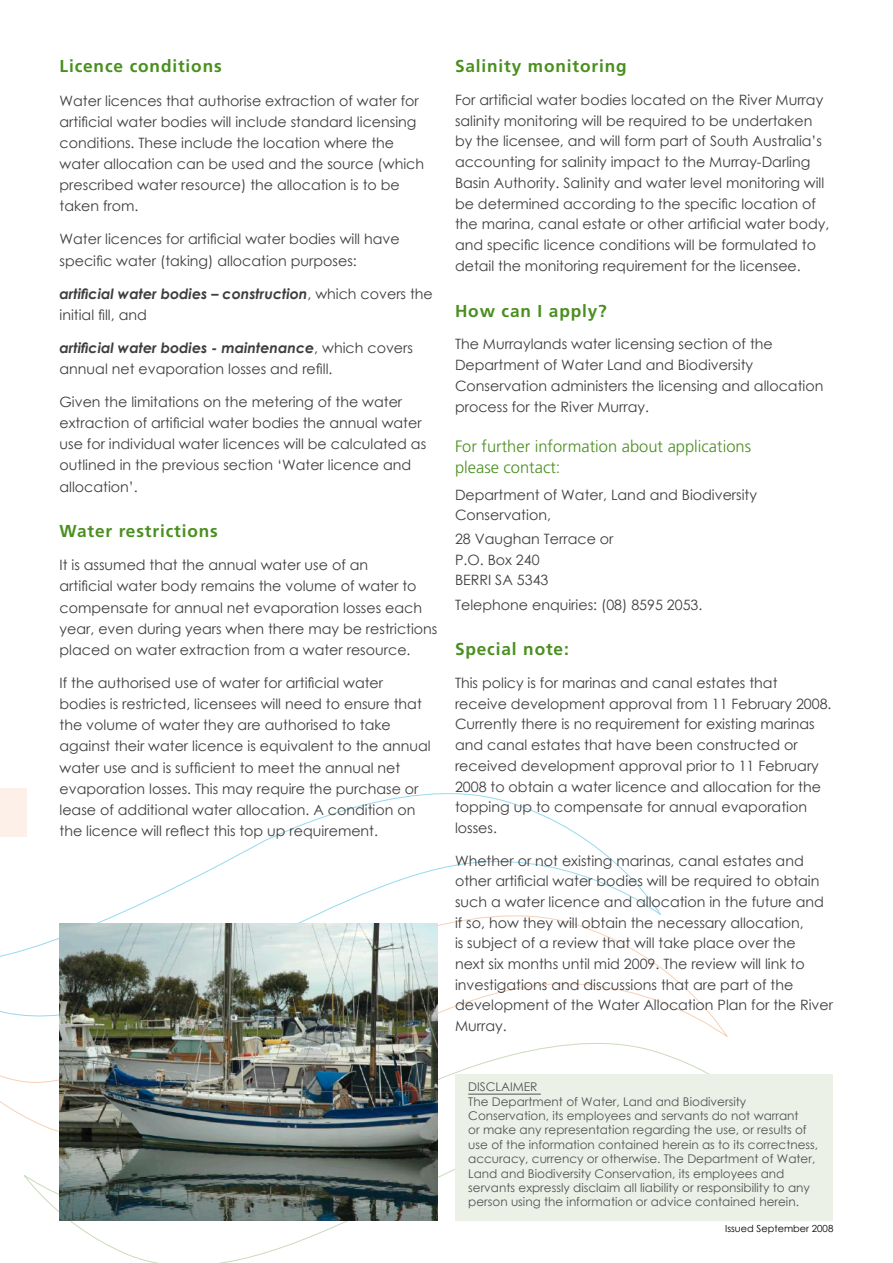
<style>
.page{position:relative;width:893px;height:1263px;background:#fff}
.page>*{position:absolute;margin:0;border:0;box-sizing:border-box;transform-origin:0 0}
.t1{font:700 17.25px "Frutiger";letter-spacing:.05em;color:#4a8f20}
.t2{font:300 16.5px/21px "Frutiger";color:#4a8f20}
.t3{font:14.25px/20.7px "Century Gothic";color:#3e3e40}
.t4{font:italic 700 14.25px/21.1px "Century Gothic";color:#3e3e40}
.t5{font:12px/14.4px "Century Gothic";color:#525254}
.t6{font:9.75px "Century Gothic";color:#000}
.s1{font-weight:400;font-style:normal}
.s2{font-weight:700;font-style:italic}
</style>
<div class="page">
<svg style="left:0;top:793px;width:644px;height:99px"></svg>
<svg style="left:0;top:892px;width:716px;height:224px"></svg>
<svg style="left:23px;top:1020px;width:787px;height:243px"></svg>
<div style="left:455px;top:1073px;width:378px;height:147px;background:#ebf1e6"></div>
<hr style="left:468px;top:1094px;width:73px;height:1px;background:#525254">
<div style="left:0;top:788px;width:27px;height:48px;background:#fdf0e8"></div>
<img style="left:60px;top:923px;width:378px;height:297px">
<p class="t1" style="left:60px;top:56px;width:164px">Licence conditions</p>
<p class="t3" style="left:60px;top:90px;width:366px;line-height:21.1px">Water licences that authorise extraction of water for artificial water bodies will include standard licensing conditions. These include the location where the water allocation can be used and the source (which prescribed water resource) the allocation is to be taken from.</p>
<p class="t3" style="left:60px;top:228px;width:342px;line-height:21.1px">Water licences for artificial water bodies will have specific water (taking) allocation purposes:</p>
<p class="t4" style="left:60px;top:282px;width:375px">artificial water bodies – construction<span class="s1">, which covers the initial fill, and</span></p>
<p class="t3" style="left:60px;top:337px;width:355px;line-height:21.1px"><span class="s2">artificial water bodies - maintenance</span>, which covers annual net evaporation losses and refill.</p>
<p class="t3" style="left:60px;top:391px;width:368px;line-height:21.1px">Given the limitations on the metering of the water extraction of artificial water bodies the annual water use for individual water licences will be calculated as outlined in the previous section ‘Water licence and allocation’.</p>
<p class="t1" style="left:60px;top:521px;width:160px">Water restrictions</p>
<p class="t3" style="left:60px;top:554px;width:379px;line-height:21.1px">It is assumed that the annual water use of an<br>artificial water body remains the volume of water to compensate for annual net evaporation losses each year, even during years when there may be restrictions placed on water extraction from a water resource.</p>
<p class="t3" style="left:60px;top:672px;width:373px;line-height:21.1px">If the authorised use of water for artificial water bodies is restricted, licensees will need to ensure that the volume of water they are authorised to take against their water licence is equivalent to the annual water use and is sufficient to meet the annual net evaporation losses. This may require the purchase or lease of additional water allocation. A condition on the licence will reflect this top up requirement.</p>
<p class="t1" style="left:455px;top:56px;width:173px">Salinity monitoring</p>
<p class="t3" style="left:455px;top:89px;width:376px">For artificial water bodies located on the River Murray salinity monitoring will be required to be undertaken by the licensee, and will form part of South Australia’s accounting for salinity impact to the Murray-Darling Basin Authority. Salinity and water level monitoring will be determined according to the specific location of the marina, canal estate or other artificial water body, and specific licence conditions will be formulated to detail the monitoring requirement for the licensee.</p>
<p class="t1" style="left:455px;top:301px;width:153px">How can I apply?</p>
<p class="t3" style="left:455px;top:333px;width:370px">The Murraylands water licensing section of the Department of Water Land and Biodiversity Conservation administers the licensing and allocation process for the River Murray.</p>
<p class="t2" style="left:455px;top:436px;width:298px">For further information about applications please contact:</p>
<p class="t3" style="left:455px;top:484px;width:304px;line-height:20.2px">Department of Water, Land and Biodiversity<br>Conservation,</p>
<p class="t3" style="left:455px;top:529px;width:160px;line-height:20.2px">28 Vaughan Terrace or<br>P.O. Box 240<br>BERRI SA 5343</p>
<p class="t3" style="left:455px;top:594px;width:249px">Telephone enquiries: (08) 8595 2053.</p>
<p class="t1" style="left:455px;top:639px;width:115px">Special note:</p>
<p class="t3" style="left:455px;top:672px;width:378px">This policy is for marinas and canal estates that receive development approval from 11 February 2008.<br>Currently there is no requirement for existing marinas and canal estates that have been constructed or received development approval prior to 11 February 2008 to obtain a water licence and allocation for the topping up to compensate for annual evaporation losses.</p>
<p class="t3" style="left:455px;top:850px;width:379px">Whether or not existing marinas, canal estates and other artificial water bodies will be required to obtain such a water licence and allocation in the future and if so, how they will obtain the necessary allocation,<br>is subject of a review that will take place over the<br>next six months until mid 2009. The review will link to investigations and discussions that are part of the development of the Water Allocation Plan for the River Murray.</p>
<p class="t5" style="left:468px;top:1079px;width:351px">DISCLAIMER<br>The Department of Water, Land and Biodiversity Conservation, its employees and servants do not warrant<br>or make any representation regarding the use, or results of use of the information contained herein as to its correctness, accuracy, currency or otherwise. The Department of Water, Land and Biodiversity Conservation, its employees and servants expressly disclaim all liability or responsibility to any person using the information or advice contained herein.</p>
<p class="t6" style="left:725px;top:1222px;width:110px">Issued September 2008</p>
</div>
